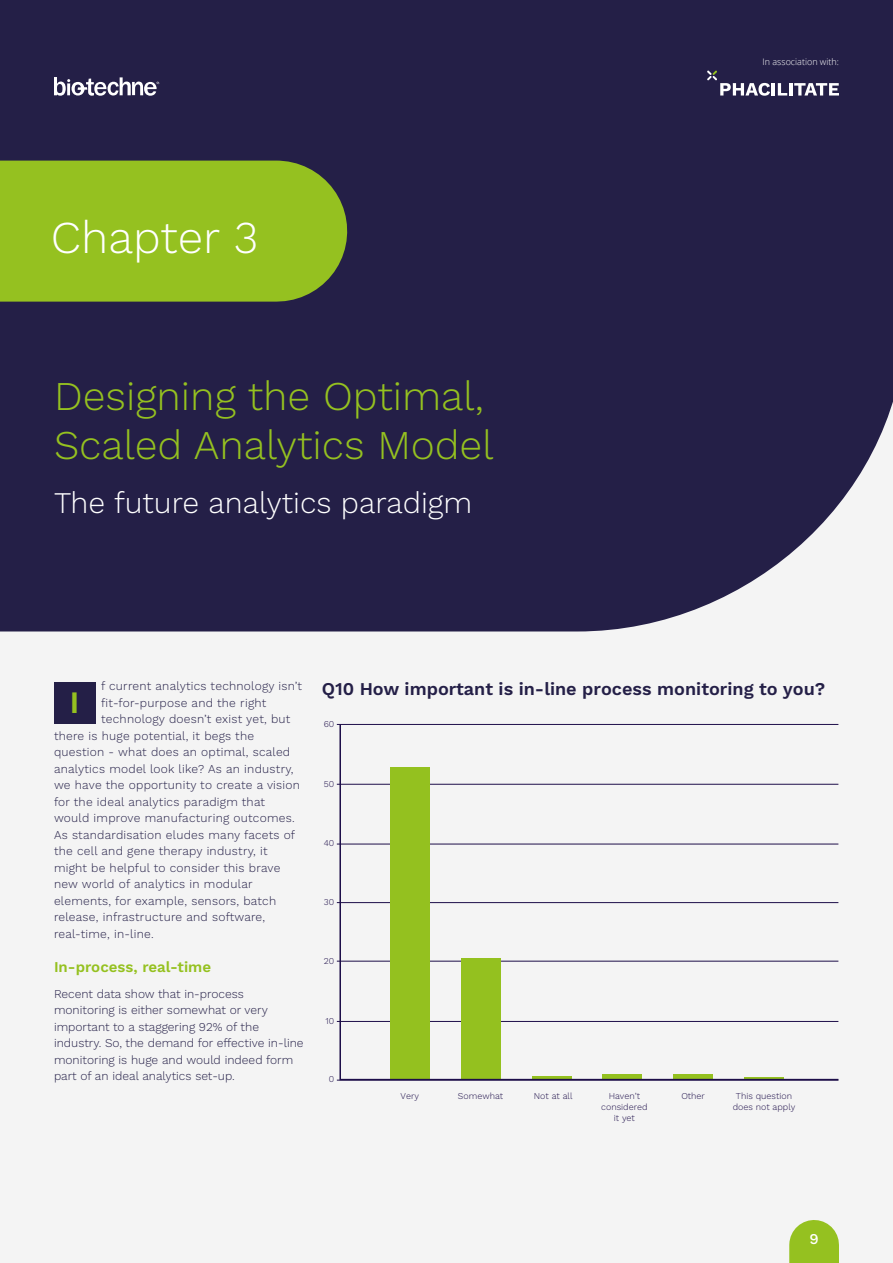
<style>
.page{position:relative;width:893px;height:1263px;background:#fff}
.page>*{position:absolute;margin:0;border:0;box-sizing:border-box;transform-origin:0 0}
.t1{font:300 45.6px "Work Sans";color:#fff}
.t2{font:300 40.8px/49.1px "Work Sans";color:#95c120}
.t3{font:300 30px "Work Sans";color:#fff}
.t4{font:700 28.65px "Open Sans";color:#95c120}
.t5{font:600 18px "Work Sans";color:#241f47}
.t6{font:600 15px "Work Sans";color:#95c120}
.t7{font:500 15px "Work Sans";color:#fff}
.t8{font:300 12px "Work Sans";letter-spacing:.02em;color:#241f47}
.t9{font:300 12px/16.5px "Work Sans";color:#241f47}
.t10{font:300 9px/10.8px "Work Sans";color:#1d0e49;text-align:center}
.t11{font:300 9px "Open Sans";color:#fff}
</style>
<div class="page">
<div style="left:0;top:86px;width:893px;height:1177px;background:#f4f4f4"></div>
<div style="left:0;top:0;width:893px;height:631px;background:#241f47"></div>
<div style="left:54px;top:682px;width:41px;height:41px;background:#241f47"></div>
<div style="left:0;top:161px;width:277px;height:141px;background:#95c120"></div>
<svg style="left:54px;top:77px;width:105px;height:19px"></svg>
<svg style="left:707px;top:71px;width:132px;height:25px"></svg>
<hr style="left:337px;top:784px;width:501px;height:1px;background:#1d0e49">
<hr style="left:337px;top:724px;width:501px;height:1px;background:#1d0e49">
<hr style="left:337px;top:844px;width:501px;height:1px;background:#1d0e49">
<hr style="left:337px;top:902px;width:501px;height:1px;background:#1d0e49">
<hr style="left:337px;top:961px;width:501px;height:1px;background:#1d0e49">
<hr style="left:337px;top:1021px;width:501px;height:1px;background:#1d0e49">
<hr style="left:337px;top:1080px;width:501px;height:1px;background:#1d0e49">
<svg style="left:339px;top:723px;width:499px;height:358px"></svg>
<div style="left:789px;top:1245px;width:50px;height:18px;background:#95c120"></div>
<h1 class="t1" style="left:51px;top:211px;width:209px">Chapter 3</h1>
<h2 class="t2" style="left:54px;top:373px;width:441px">Designing the Optimal,<br>Scaled Analytics Model</h2>
<h3 class="t3" style="left:54px;top:485px;width:420px">The future analytics paradigm</h3>
<p class="t11" style="left:763px;top:57px;width:78px">In association with:</p>
<p class="t8" style="left:101px;top:679px;width:203px">f current analytics technology isn’t</p>
<p class="t8" style="left:101px;top:695px;width:167px">fit-for-purpose and the right</p>
<p class="t8" style="left:101px;top:712px;width:191px">technology doesn’t exist yet, but</p>
<p class="t8" style="left:54px;top:728px;width:202px">there is huge potential, it begs the</p>
<p class="t8" style="left:54px;top:745px;width:238px">question - what does an optimal, scaled</p>
<p class="t8" style="left:54px;top:761px;width:241px">analytics model look like? As an industry,</p>
<p class="t8" style="left:54px;top:778px;width:248px">we have the opportunity to create a vision</p>
<p class="t8" style="left:54px;top:794px;width:213px">for the ideal analytics paradigm that</p>
<p class="t8" style="left:54px;top:811px;width:242px">would improve manufacturing outcomes.</p>
<p class="t8" style="left:54px;top:827px;width:243px">As standardisation eludes many facets of</p>
<p class="t8" style="left:54px;top:844px;width:215px">the cell and gene therapy industry, it</p>
<p class="t8" style="left:54px;top:860px;width:228px">might be helpful to consider this brave</p>
<p class="t8" style="left:54px;top:877px;width:200px">new world of analytics in modular</p>
<p class="t8" style="left:54px;top:893px;width:224px">elements, for example, sensors, batch</p>
<p class="t8" style="left:54px;top:910px;width:213px">release, infrastructure and software,</p>
<p class="t8" style="left:54px;top:926px;width:101px">real-time, in-line.</p>
<p class="t6" style="left:54px;top:958px;width:159px">In-process, real-time</p>
<p class="t9" style="left:54px;top:986px;width:251px">Recent data show that in-process monitoring is either somewhat or very important to a staggering 92% of the industry. So, the demand for effective in-line monitoring is huge and would indeed form part of an ideal analytics set-up.</p>
<h3 class="t4" style="left:70px;top:683px;width:11px">I</h3>
<h3 class="t5" style="left:322px;top:678px;width:505px">Q10 How important is in-line process monitoring to you?</h3>
<p class="t10" style="left:324px;top:719px;width:12px">60</p>
<p class="t10" style="left:324px;top:779px;width:12px">50</p>
<p class="t10" style="left:324px;top:838px;width:12px">40</p>
<p class="t10" style="left:324px;top:897px;width:12px">30</p>
<p class="t10" style="left:324px;top:956px;width:12px">20</p>
<p class="t10" style="left:326px;top:1015px;width:10px">10</p>
<p class="t10" style="left:329px;top:1074px;width:7px">0</p>
<p class="t10" style="left:401px;top:1091px;width:20px">Very</p>
<p class="t10" style="left:458px;top:1091px;width:47px">Somewhat</p>
<p class="t10" style="left:534px;top:1091px;width:40px">Not at all</p>
<p class="t10" style="left:601px;top:1091px;width:48px">Haven’t considered it yet</p>
<p class="t10" style="left:681px;top:1091px;width:25px">Other</p>
<p class="t10" style="left:733px;top:1091px;width:64px">This question does not apply</p>
<p class="t7" style="left:809px;top:1230px;width:11px">9</p>
</div>
